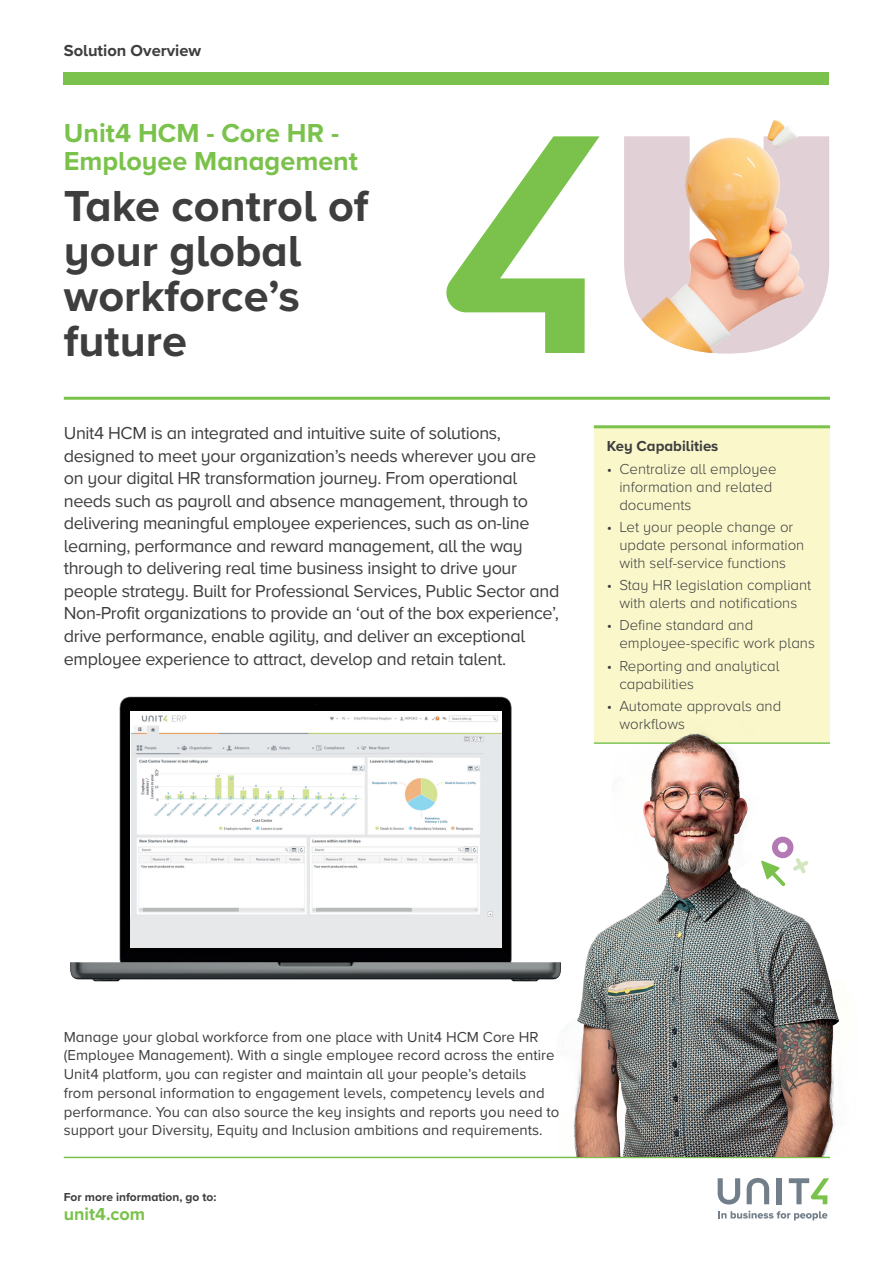
<style>
.page{position:relative;width:893px;height:1263px;background:#fff}
.page>*{position:absolute;margin:0;border:0;box-sizing:border-box;transform-origin:0 0}
.t1{font:700 45px/45px "Proxima Nova A";color:#3e3e3f}
.t2{font:700 27px/28.5px "Proxima Nova A";color:#7ac24b}
.t3{font:18px/22.5px "Proxima Nova A";letter-spacing:-.02em;color:#3e3e3f}
.t4{font:700 18px "Proxima Nova A";color:#7ac24b}
.t5{font:700 16.5px "Proxima Nova A";color:#3e3e3f}
.t6{font:15px/18.8px "Proxima Nova A";color:#3e3e3f}
.t7{font:300 15px/18px "Proxima Nova A";color:#3e3e3f}
.t8{font:700 15px "Proxima Nova A";color:#3e3e3f}
.t9{font:700 12px "Proxima Nova A";color:#3e3e3f}
</style>
<div class="page">
<div style="left:64px;top:72px;width:765px;height:13px;background:#7ac24b"></div>
<hr style="left:64px;top:1157px;width:766px;height:1px;background:#7ac24b">
<svg style="left:718px;top:1211px;width:109px;height:9px"></svg>
<svg style="left:718px;top:1178px;width:22px;height:26px"></svg>
<svg style="left:747px;top:1178px;width:22px;height:26px"></svg>
<div style="left:777px;top:1178px;width:5px;height:26px;background:#727f8a"></div>
<svg style="left:789px;top:1178px;width:40px;height:26px"></svg>
<div style="left:594px;top:427px;width:235px;height:315px;background:#faf8cb"></div>
<hr style="left:64px;top:397px;width:766px;height:3px;background:#7ac24b">
<hr style="left:594px;top:425px;width:236px;height:3px;background:#7ac24b">
<img style="left:70px;top:696px;width:487px;height:286px">
<img style="left:131px;top:712px;width:371px;height:205px">
<div style="left:131px;top:917px;width:371px;height:31px;background:#e6e8e9"></div>
<img style="left:557px;top:720px;width:282px;height:437px">
<svg style="left:761px;top:837px;width:48px;height:49px"></svg>
<svg style="left:446px;top:136px;width:154px;height:217px"></svg>
<img style="left:624px;top:136px;width:205px;height:218px">
<img style="left:677px;top:120px;width:139px;height:193px">
<p class="t5" style="left:64px;top:38px;width:139px">Solution Overview</p>
<h2 class="t2" style="left:64px;top:118px;width:296px">Unit4 HCM - Core HR -<br>Employee Management</h2>
<h1 class="t1" style="left:64px;top:183px;width:306px">Take control of your global workforce’s future</h1>
<p class="t3" style="left:64px;top:421px;width:497px">Unit4 HCM is an integrated and intuitive suite of solutions, designed to meet your organization’s needs wherever you are on your digital HR transformation journey. From operational needs such as payroll and absence management, through to delivering meaningful employee experiences, such as on-line learning, performance and reward management, all the way through to delivering real time business insight to drive your people strategy. Built for Professional Services, Public Sector and Non-Profit organizations to provide an ‘out of the box experience’, drive performance, enable agility, and deliver an exceptional employee experience to attract, develop and retain talent.</p>
<p class="t8" style="left:607px;top:435px;width:113px">Key Capabilities</p>
<p class="t7" style="left:619px;top:459px;width:159px;text-indent:-13px">• Centralize all employee information and related documents</p>
<p class="t7" style="left:619px;top:517px;width:186px;text-indent:-13px">• Let your people change or update personal information with self-service functions</p>
<p class="t7" style="left:607px;top:575px;width:206px;text-align:center">• Stay HR legislation compliant with alerts and notifications</p>
<p class="t7" style="left:619px;top:616px;width:197px;text-indent:-13px">• Define standard and employee-specific work plans</p>
<p class="t7" style="left:619px;top:656px;width:162px;text-indent:-13px">• Reporting and analytical capabilities</p>
<p class="t7" style="left:619px;top:696px;width:163px;text-indent:-13px">• Automate approvals and workflows</p>
<p class="t6" style="left:64px;top:1026px;width:497px">Manage your global workforce from one place with Unit4 HCM Core HR (Employee Management). With a single employee record across the entire Unit4 platform, you can register and maintain all your people’s details from personal information to engagement levels, competency levels and performance. You can also source the key insights and reports you need to support your Diversity, Equity and Inclusion ambitions and requirements.</p>
<p class="t9" style="left:64px;top:1188px;width:154px">For more information, go to:</p>
<p class="t4" style="left:64px;top:1201px;width:83px">unit4.com</p>
</div>
